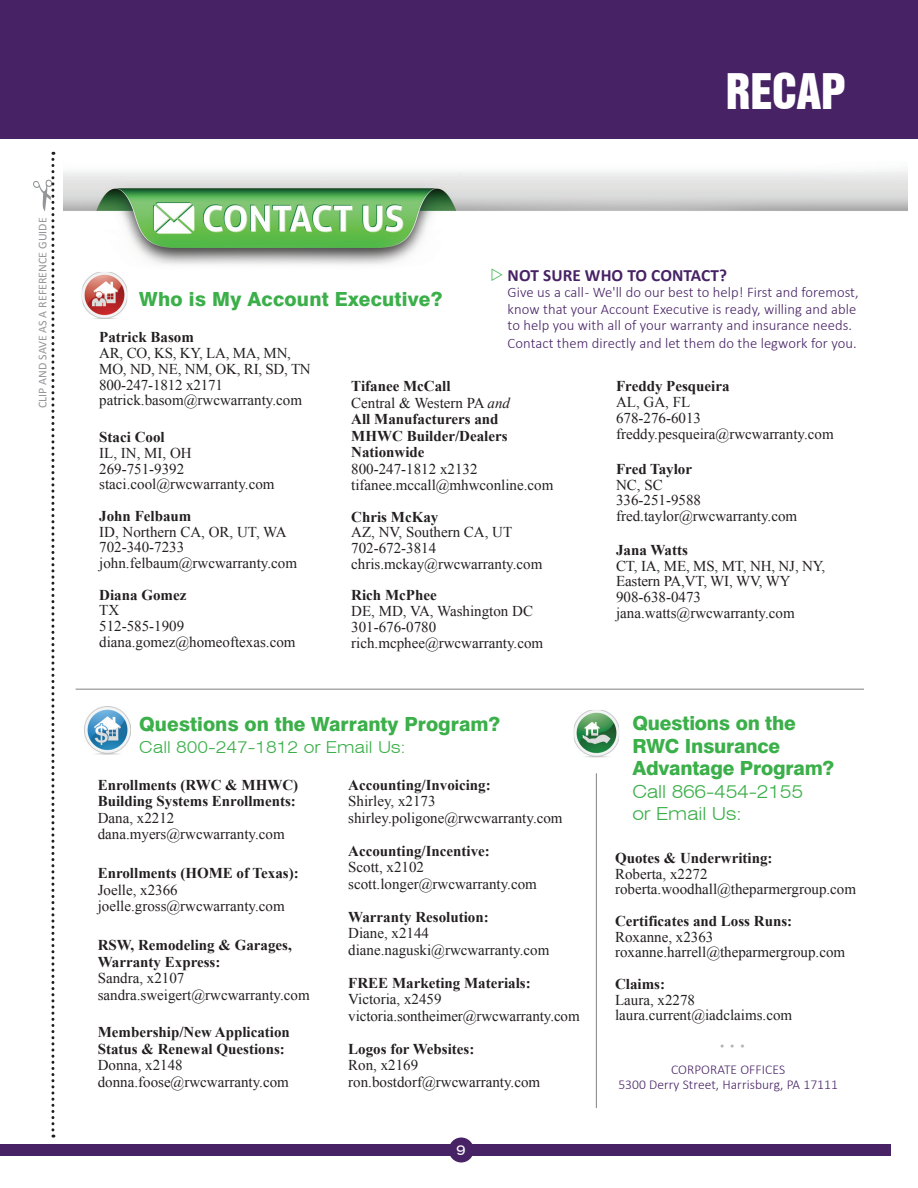
<style>
.page{position:relative;width:918px;height:1188px;background:#fff}
.page>*{position:absolute;margin:0;border:0;box-sizing:border-box;transform-origin:0 0}
.t1{font:45px "Swiss 921 BT Regular A";color:#fff}
.t2{font:800 19.5px "Swiss 721 BT";color:#3baf49}
.t3{font:300 expanded 18px "Swiss 721 BT";letter-spacing:-.01em;color:#3baf49}
.t4{font:700 17.25px "Calibri";letter-spacing:.005em;color:#472265}
.t5{font:300 expanded 16.5px "Swiss 721 BT";color:#3baf49}
.t6{font:15px "Times New Roman";color:#231f20}
.t7{font:700 15px/16.5px "Times New Roman";color:#231f20}
.t8{font:300 14.7px/16.5px "Calibri";letter-spacing:.005em;color:#472265}
.t9{font:300 13.5px "Calibri";letter-spacing:.005em;color:#472265}
.t10{font:expanded 13.5px "Swiss 721 BT";color:#fff}
.t11{font:12px "Calibri";color:#939598}
.t12{font:12px "Times New Roman";color:#b2b3b7}
.s1{font-style:italic}
.s2{font-weight:400}
</style>
<div class="page">
<div style="left:0;top:1144px;width:891px;height:12px;background:#472265"></div>
<div style="left:449px;top:1138px;width:25px;height:24px;background:#472265;border-radius:50%"></div>
<div style="left:0;top:0;width:918px;height:139px;background:#472265"></div>
<img style="left:63px;top:170px;width:844px;height:129px">
<img style="left:84px;top:706px;width:46px;height:48px">
<img style="left:575px;top:711px;width:43px;height:45px">
<div style="left:573px;top:709px;width:47px;height:49px;border:1px solid #fff"></div>
<img style="left:84px;top:273px;width:42px;height:45px">
<div style="left:82px;top:271px;width:46px;height:49px;border:1px solid #fff"></div>
<hr style="left:596px;top:773px;width:1px;height:335px;background:#808285">
<svg style="left:33px;top:152px;width:21px;height:986px"></svg>
<hr style="left:76px;top:689px;width:788px;height:1px;background:#808285">
<svg style="left:492px;top:268px;width:11px;height:13px"></svg>
<p class="t11" style="left:35px;top:408px;width:192px;rotate:-90deg">CLIP AND SAVE AS A REFERENCE GUIDE</p>
<h1 class="t1" style="left:726px;top:62px;width:121px">RECAP</h1>
<p class="t4" style="left:508px;top:264px;width:221px">NOT SURE WHO TO CONTACT?</p>
<p class="t8" style="left:508px;top:284px;width:353px">Give us a call - We'll do our best to help! First and foremost, know that your Account Executive is ready, willing and able to help you with all of your warranty and insurance needs.</p>
<p class="t8" style="left:508px;top:335px;width:351px">Contact them directly and let them do the legwork for you.</p>
<p class="t2" style="left:139px;top:288px;width:305px">Who is My Account Executive?</p>
<p class="t7" style="left:99px;top:329px;width:96px">Patrick Basom</p>
<p class="t6" style="left:99px;top:343px;width:193px">AR, CO, KS, KY, LA, MA, MN,</p>
<p class="t6" style="left:99px;top:359px;width:213px">MO, ND, NE, NM, OK, RI, SD, TN</p>
<p class="t6" style="left:99px;top:375px;width:125px">800-247-1812 x2171</p>
<p class="t6" style="left:99px;top:390px;width:204px">patrick.basom@rwcwarranty.com</p>
<p class="t7" style="left:99px;top:428px;width:67px">Staci Cool</p>
<p class="t6" style="left:99px;top:443px;width:94px">IL, IN, MI, OH</p>
<p class="t6" style="left:99px;top:459px;width:86px">269-751-9392</p>
<p class="t6" style="left:99px;top:474px;width:177px">staci.cool@rwcwarranty.com</p>
<p class="t7" style="left:99px;top:507px;width:94px">John Felbaum</p>
<p class="t6" style="left:99px;top:522px;width:189px">ID, Northern CA, OR, UT, WA</p>
<p class="t6" style="left:99px;top:537px;width:86px">702-340-7233</p>
<p class="t6" style="left:99px;top:553px;width:199px">john.felbaum@rwcwarranty.com</p>
<p class="t7" style="left:99px;top:586px;width:89px">Diana Gomez</p>
<p class="t6" style="left:99px;top:600px;width:21px">TX</p>
<p class="t6" style="left:99px;top:616px;width:86px">512-585-1909</p>
<p class="t6" style="left:99px;top:632px;width:198px">diana.gomez@homeoftexas.com</p>
<p class="t7" style="left:351px;top:377px;width:101px">Tifanee McCall</p>
<p class="t6" style="left:351px;top:393px;width:160px">Central &amp; Western PA <span class="s1">and</span></p>
<p class="t7" style="left:351px;top:410px;width:149px">All Manufacturers and</p>
<p class="t7" style="left:351px;top:427px;width:158px">MHWC Builder/Dealers</p>
<p class="t7" style="left:351px;top:443px;width:75px">Nationwide</p>
<p class="t6" style="left:351px;top:459px;width:128px">800-247-1812 x2132</p>
<p class="t6" style="left:351px;top:475px;width:204px">tifanee.mccall@mhwconline.com</p>
<p class="t7" style="left:351px;top:508px;width:89px">Chris McKay</p>
<p class="t6" style="left:351px;top:522px;width:162px">AZ, NV, Southern CA, UT</p>
<p class="t6" style="left:351px;top:538px;width:86px">702-672-3814</p>
<p class="t6" style="left:351px;top:554px;width:193px">chris.mckay@rwcwarranty.com</p>
<p class="t7" style="left:351px;top:587px;width:87px">Rich McPhee</p>
<p class="t6" style="left:351px;top:601px;width:183px">DE, MD, VA, Washington DC</p>
<p class="t6" style="left:351px;top:617px;width:86px">301-676-0780</p>
<p class="t6" style="left:351px;top:633px;width:193px">rich.mcphee@rwcwarranty.com</p>
<p class="t7" style="left:616px;top:378px;width:115px">Freddy Pesqueira</p>
<p class="t6" style="left:616px;top:392px;width:76px">AL, GA, FL</p>
<p class="t6" style="left:616px;top:408px;width:86px">678-276-6013</p>
<p class="t6" style="left:616px;top:424px;width:219px">freddy.pesqueira@rwcwarranty.com</p>
<p class="t7" style="left:616px;top:460px;width:77px">Fred Taylor</p>
<p class="t6" style="left:616px;top:475px;width:48px">NC, SC</p>
<p class="t6" style="left:616px;top:490px;width:86px">336-251-9588</p>
<p class="t6" style="left:616px;top:506px;width:183px">fred.taylor@rwcwarranty.com</p>
<p class="t7" style="left:616px;top:541px;width:73px">Jana Watts</p>
<p class="t6" style="left:616px;top:556px;width:211px">CT, IA, ME, MS, MT, NH, NJ, NY,</p>
<p class="t6" style="left:616px;top:571px;width:176px">Eastern PA,VT, WI, WV, WY</p>
<p class="t6" style="left:616px;top:587px;width:86px">908-638-0473</p>
<p class="t6" style="left:616px;top:603px;width:180px">jana.watts@rwcwarranty.com</p>
<p class="t2" style="left:139px;top:712px;width:362px">Questions on the Warranty Program?</p>
<p class="t5" style="left:139px;top:737px;width:268px">Call 800-247-1812 or Email Us:</p>
<p class="t7" style="left:98px;top:776px;width:202px">Enrollments (RWC &amp; MHWC)</p>
<p class="t7" style="left:98px;top:793px;width:200px">Building Systems Enrollments:</p>
<p class="t6" style="left:98px;top:808px;width:78px">Dana, x2212</p>
<p class="t6" style="left:98px;top:824px;width:188px">dana.myers@rwcwarranty.com</p>
<p class="t7" style="left:98px;top:865px;width:202px">Enrollments (HOME of Texas):</p>
<p class="t6" style="left:98px;top:880px;width:81px">Joelle, x2366</p>
<p class="t6" style="left:98px;top:896px;width:188px">joelle.gross@rwcwarranty.com</p>
<p class="t7" style="left:98px;top:937px;width:196px">RSW, Remodeling &amp; Garages,</p>
<p class="t7" style="left:98px;top:953px;width:124px">Warranty Express:</p>
<p class="t6" style="left:98px;top:968px;width:88px">Sandra, x2107</p>
<p class="t6" style="left:98px;top:985px;width:213px">sandra.sweigert@rwcwarranty.com</p>
<p class="t7" style="left:98px;top:1024px;width:194px">Membership/New Application</p>
<p class="t7" style="left:98px;top:1040px;width:189px">Status &amp; Renewal Questions:</p>
<p class="t6" style="left:98px;top:1055px;width:86px">Donna, x2148</p>
<p class="t6" style="left:98px;top:1072px;width:193px">donna.foose@rwcwarranty.com</p>
<p class="t7" style="left:348px;top:776px;width:144px">Accounting/Invoicing:</p>
<p class="t6" style="left:348px;top:791px;width:89px">Shirley, x2173</p>
<p class="t6" style="left:348px;top:808px;width:216px">shirley.poligone@rwcwarranty.com</p>
<p class="t7" style="left:348px;top:842px;width:143px">Accounting/Incentive:</p>
<p class="t6" style="left:348px;top:857px;width:77px">Scott, x2102</p>
<p class="t6" style="left:348px;top:874px;width:190px">scott.longer@rwcwarranty.com</p>
<p class="t7" style="left:348px;top:908px;width:142px">Warranty Resolution:</p>
<p class="t6" style="left:348px;top:923px;width:82px">Diane, x2144</p>
<p class="t6" style="left:348px;top:940px;width:203px">diane.naguski@rwcwarranty.com</p>
<p class="t7" style="left:348px;top:974px;width:184px">FREE Marketing Materials:<br><span class="s2">Victoria, x2459</span></p>
<p class="t6" style="left:348px;top:1006px;width:233px">victoria.sontheimer@rwcwarranty.com</p>
<p class="t7" style="left:348px;top:1040px;width:128px">Logos for Websites:<br><span class="s2">Ron, x2169</span></p>
<p class="t6" style="left:348px;top:1072px;width:193px">ron.bostdorf@rwcwarranty.com</p>
<p class="t10" style="left:457px;top:1142px;width:11px">9</p>
<p class="t2" style="left:632px;top:711px;width:165px">Questions on the</p>
<p class="t2" style="left:632px;top:734px;width:149px">RWC Insurance</p>
<p class="t2" style="left:632px;top:756px;width:203px">Advantage Program?</p>
<p class="t3" style="left:632px;top:781px;width:172px">Call 866-454-2155</p>
<p class="t3" style="left:632px;top:803px;width:111px">or Email Us:</p>
<p class="t7" style="left:615px;top:849px;width:159px">Quotes &amp; Underwriting:</p>
<p class="t6" style="left:615px;top:864px;width:94px">Roberta, x2272</p>
<p class="t6" style="left:615px;top:879px;width:242px">roberta.woodhall@theparmergroup.com</p>
<p class="t7" style="left:615px;top:912px;width:179px">Certificates and Loss Runs:</p>
<p class="t6" style="left:615px;top:927px;width:100px">Roxanne, x2363</p>
<p class="t6" style="left:615px;top:942px;width:232px">roxanne.harrell@theparmergroup.com</p>
<p class="t7" style="left:615px;top:975px;width:51px">Claims:</p>
<p class="t6" style="left:615px;top:990px;width:81px">Laura, x2278</p>
<p class="t6" style="left:615px;top:1005px;width:179px">laura.current@iadclaims.com</p>
<p class="t12" style="left:720px;top:1038px;width:26px">• • •</p>
<p class="t9" style="left:671px;top:1061px;width:116px">CORPORATE OFFICES</p>
<p class="t9" style="left:618px;top:1076px;width:221px">5300 Derry Street, Harrisburg, PA 17111</p>
</div>
